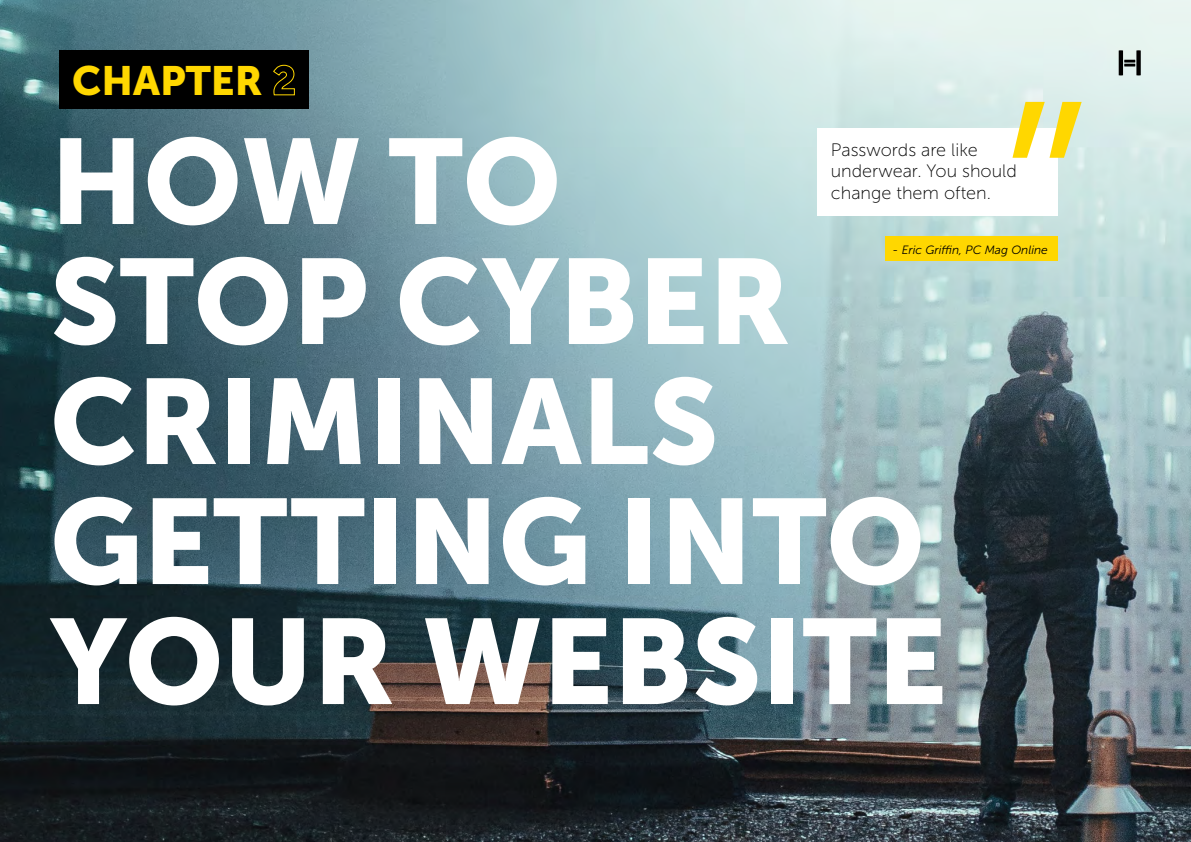
<style>
.page{position:relative;width:1191px;height:842px;background:#fff}
.page>*{position:absolute;margin:0;border:0;box-sizing:border-box;transform-origin:0 0}
.t1{font:369.6px "Museo Sans 100";color:#ffd700}
.t2{font:120px/120px "Museo Sans 900";color:#fff}
.t3{font:40.7px "Museo Sans 900";color:#ffd700}
.t4{font:18px/21.6px "Museo Sans 100";color:#000}
.t5{font:italic 12px "Museo Sans 300";color:#000}
</style>
<div class="page">
<img style="left:0;top:0;width:1191px;height:842px">
<svg style="left:1118px;top:50px;width:22px;height:25px"></svg>
<div style="left:60px;top:50px;width:249px;height:59px;background:#000"></div>
<div style="left:816px;top:128px;width:241px;height:88px;background:#fff"></div>
<div style="left:885px;top:236px;width:172px;height:25px;background:#ffd700"></div>
<h3 class="t3" style="left:72px;top:57px;width:226px">CHAPTER 2</h3>
<h1 class="t1" style="left:1103px;top:219px;width:112px;rotate:-180deg">“</h1>
<h2 class="t2" style="left:50px;top:121px;width:898px">HOW TO<br>STOP CYBER<br>CRIMINALS<br>GETTING INTO<br>YOUR WEBSITE</h2>
<p class="t4" style="left:831px;top:139px;width:187px">Passwords are like underwear. You should change them often.</p>
<p class="t5" style="left:892px;top:243px;width:157px">- Eric Griffin, PC Mag Online</p>
</div>
